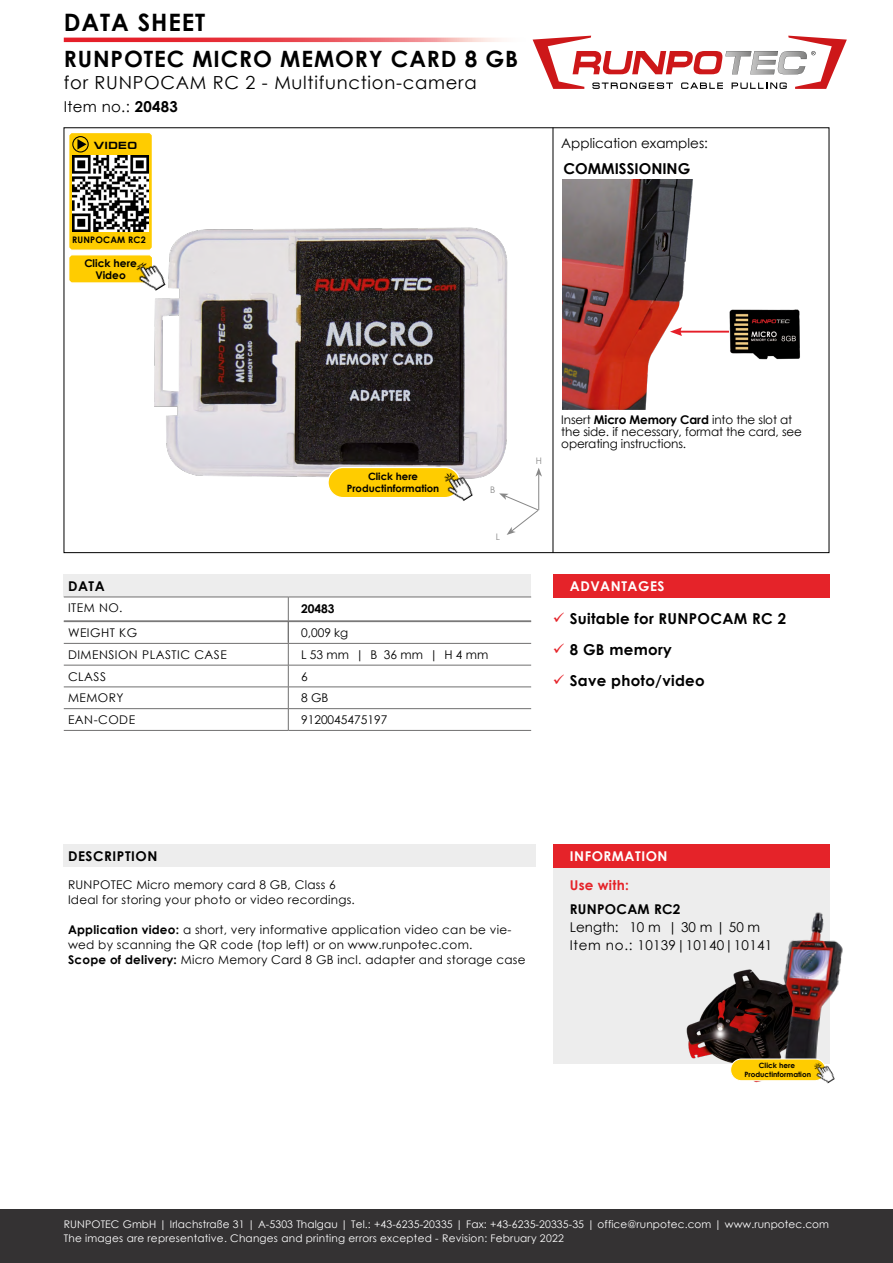
<style>
.page{position:relative;width:893px;height:1263px;background:#fff}
.page>*{position:absolute;margin:0;border:0;box-sizing:border-box;transform-origin:0 0}
.t1{font:700 24px "Century Gothic";letter-spacing:.04em;color:#000}
.t2{font:700 22.5px "Century Gothic";letter-spacing:.04em;color:#000}
.t3{font:18px "Century Gothic";letter-spacing:.04em;color:#000}
.t4{font:700 15px/31.2px "Century Gothic";letter-spacing:.02em;color:#000}
.t5{font:700 15px "Century Gothic";color:#000}
.t6{font:15px "Century Gothic";letter-spacing:.02em;color:#000}
.t7{font:13.5px/18px "Century Gothic";letter-spacing:.02em;color:#000}
.t8{font:700 13.5px "Century Gothic";letter-spacing:.04em;color:#fff}
.t9{font:13.5px "Century Gothic";color:#000}
.t10{font:700 13.5px "Century Gothic";letter-spacing:.04em;color:#000}
.t11{font:700 13.5px "Century Gothic";letter-spacing:.02em;color:#000}
.t12{font:700 13.5px "Century Gothic";letter-spacing:.02em;color:#e52329}
.t13{font:12px/15px "Century Gothic";letter-spacing:.02em;color:#000}
.t14{font:12px/12px "Century Gothic";letter-spacing:-.01em;color:#000}
.t15{font:12px "Century Gothic";letter-spacing:.04em;color:#000}
.t16{font:12px "Century Gothic";color:#000}
.t17{font:700 12px "Century Gothic";color:#000}
.t18{font:700 10.65px/12.8px "Century Gothic";color:#000;text-align:center}
.t19{font:10.5px/13.5px "Century Gothic";letter-spacing:.01em;color:#fff}
.t20{font:700 10.5px "Micro Extended";letter-spacing:.04em;color:#000}
.t21{font:700 10.05px/12.1px "Century Gothic";color:#000;text-align:center}
.t22{font:700 9px "Century Gothic";letter-spacing:.02em;color:#000}
.t23{font:9px "Century Gothic";color:#878787}
.t24{font:700 7.2px/8.7px "Century Gothic";color:#000;text-align:center}
.s1{font-weight:700}
</style>
<div class="page">
<img style="left:154px;top:227px;width:354px;height:251px">
<div style="left:64px;top:574px;width:467px;height:23px;background:#ededed"></div>
<hr style="left:64px;top:597px;width:224px;height:1px;background:#706f6f">
<hr style="left:288px;top:597px;width:243px;height:1px;background:#706f6f">
<hr style="left:64px;top:621px;width:224px;height:1px;background:#706f6f">
<hr style="left:288px;top:621px;width:243px;height:1px;background:#706f6f">
<hr style="left:64px;top:643px;width:224px;height:1px;background:#706f6f">
<hr style="left:288px;top:643px;width:243px;height:1px;background:#706f6f">
<hr style="left:64px;top:665px;width:224px;height:1px;background:#706f6f">
<hr style="left:288px;top:665px;width:243px;height:1px;background:#706f6f">
<hr style="left:64px;top:687px;width:224px;height:1px;background:#706f6f">
<hr style="left:288px;top:687px;width:243px;height:1px;background:#706f6f">
<hr style="left:64px;top:708px;width:224px;height:1px;background:#706f6f">
<hr style="left:288px;top:708px;width:243px;height:1px;background:#706f6f">
<svg style="left:288px;top:597px;width:1px;height:133px"></svg>
<hr style="left:64px;top:730px;width:224px;height:1px;background:#706f6f">
<hr style="left:288px;top:730px;width:243px;height:1px;background:#706f6f">
<div style="left:553px;top:574px;width:276px;height:23px;background:#e52329"></div>
<div style="left:64px;top:844px;width:472px;height:23px;background:#ededed"></div>
<div style="left:553px;top:867px;width:276px;height:197px;background:#ededed"></div>
<div style="left:553px;top:844px;width:276px;height:23px;background:#e52329"></div>
<img style="left:687px;top:969px;width:87px;height:113px">
<img style="left:774px;top:909px;width:69px;height:149px">
<hr style="left:553px;top:128px;width:1px;height:425px;background:#000">
<img style="left:563px;top:179px;width:134px;height:230px">
<img style="left:729px;top:309px;width:71px;height:50px">
<hr style="left:679px;top:331px;width:50px;height:2px;background:#e51f29">
<svg style="left:670px;top:327px;width:12px;height:9px"></svg>
<hr style="left:538px;top:474px;width:1px;height:36px;background:#878787">
<svg style="left:535px;top:468px;width:7px;height:9px"></svg>
<svg style="left:499px;top:493px;width:40px;height:42px"></svg>
<div style="left:0;top:1209px;width:893px;height:54px;background:#343233"></div>
<svg style="left:69px;top:133px;width:83px;height:150px"></svg>
<img style="left:131px;top:257px;width:38px;height:39px">
<div style="left:328px;top:467px;width:132px;height:31px;background:#fc0;border-radius:15px"></div>
<div style="left:327px;top:467px;width:134px;height:31px;border:1px solid #fff;border-radius:15px"></div>
<img style="left:438px;top:465px;width:39px;height:36px">
<div style="left:731px;top:1059px;width:95px;height:22px;background:#fc0;border-radius:11px"></div>
<div style="left:730px;top:1058px;width:96px;height:23px;border:1px solid #fff;border-radius:11px"></div>
<img style="left:810px;top:1057px;width:28px;height:27px">
<svg style="left:533px;top:36px;width:314px;height:53px"></svg>
<svg style="left:64px;top:38px;width:470px;height:4px;background:#ec646a"></svg>
<h1 class="t1" style="left:64px;top:4px;width:143px">DATA SHEET</h1>
<h2 class="t2" style="left:64px;top:42px;width:456px">RUNPOTEC MICRO MEMORY CARD 8 GB</h2>
<h3 class="t3" style="left:64px;top:70px;width:414px">for RUNPOCAM RC 2 - Multifunction-camera</h3>
<p class="t6" style="left:64px;top:96px;width:116px">Item no.: <span class="s1">20483</span></p>
<p class="t20" style="left:94px;top:139px;width:45px">VIDEO</p>
<p class="t22" style="left:72px;top:233px;width:75px">RUNPOCAM RC2</p>
<p class="t18" style="left:84px;top:256px;width:54px">Click here<br>Video</p>
<p class="t9" style="left:561px;top:133px;width:148px">Application examples:</p>
<p class="t5" style="left:563px;top:157px;width:128px">COMMISSIONING</p>
<p class="t21" style="left:347px;top:470px;width:94px">Click here<br>Productinformation</p>
<p class="t23" style="left:490px;top:483px;width:7px">B</p>
<p class="t23" style="left:496px;top:530px;width:6px">L</p>
<p class="t10" style="left:68px;top:575px;width:38px">DATA</p>
<p class="t13" style="left:68px;top:600px;width:56px">ITEM NO.</p>
<p class="t17" style="left:301px;top:600px;width:35px">20483</p>
<p class="t15" style="left:68px;top:624px;width:71px">WEIGHT KG</p>
<p class="t13" style="left:301px;top:625px;width:49px">0,009 kg</p>
<p class="t15" style="left:68px;top:646px;width:160px">DIMENSION PLASTIC CASE</p>
<p class="t13" style="left:301px;top:647px;width:189px">L 53 mm | B 36 mm | H 4 mm</p>
<p class="t13" style="left:68px;top:668px;width:40px">CLASS</p>
<p class="t13" style="left:301px;top:668px;width:8px">6</p>
<p class="t13" style="left:68px;top:690px;width:57px">MEMORY</p>
<p class="t13" style="left:301px;top:690px;width:29px">8 GB</p>
<p class="t13" style="left:68px;top:712px;width:69px">EAN-CODE</p>
<p class="t16" style="left:301px;top:711px;width:88px">9120045475197</p>
<p class="t23" style="left:536px;top:454px;width:8px">H</p>
<p class="t14" style="left:561px;top:414px;width:242px">Insert <span class="s1">Micro Memory Card</span> into the slot at the side. if necessary, format the card, see operating instructions.</p>
<p class="t8" style="left:570px;top:575px;width:96px">ADVANTAGES</p>
<p class="t4" style="left:570px;top:602px;width:218px">Suitable for RUNPOCAM RC 2<br>8 GB memory<br>Save photo/video</p>
<p class="t10" style="left:68px;top:845px;width:91px">DESCRIPTION</p>
<p class="t13" style="left:68px;top:877px;width:288px">RUNPOTEC Micro memory card 8 GB, Class 6<br>Ideal for storing your photo or video recordings.</p>
<p class="t13" style="left:68px;top:922px;width:459px"><span class="s1">Application video:</span> a short, very informative application video can be vie&shy;wed by scanning the QR code (top left) or on www.runpotec.com.<br><span class="s1">Scope of delivery:</span> Micro Memory Card 8 GB incl. adapter and storage case</p>
<p class="t8" style="left:570px;top:845px;width:99px">INFORMATION</p>
<p class="t12" style="left:570px;top:875px;width:61px">Use with:</p>
<p class="t11" style="left:570px;top:899px;width:112px">RUNPOCAM RC2</p>
<p class="t7" style="left:570px;top:918px;width:204px">Length: 10 m | 30 m | 50 m<br>Item no.: 10139|10140|10141</p>
<p class="t24" style="left:744px;top:1061px;width:68px">Click here<br>Productinformation</p>
<p class="t19" style="left:64px;top:1217px;width:767px">RUNPOTEC GmbH | Irlachstraße 31 | A-5303 Thalgau | Tel.: +43-6235-20335 | Fax: +43-6235-20335-35 | office@runpotec.com | www.runpotec.com<br>The images are representative. Changes and printing errors excepted - Revision: February 2022</p>
</div>
